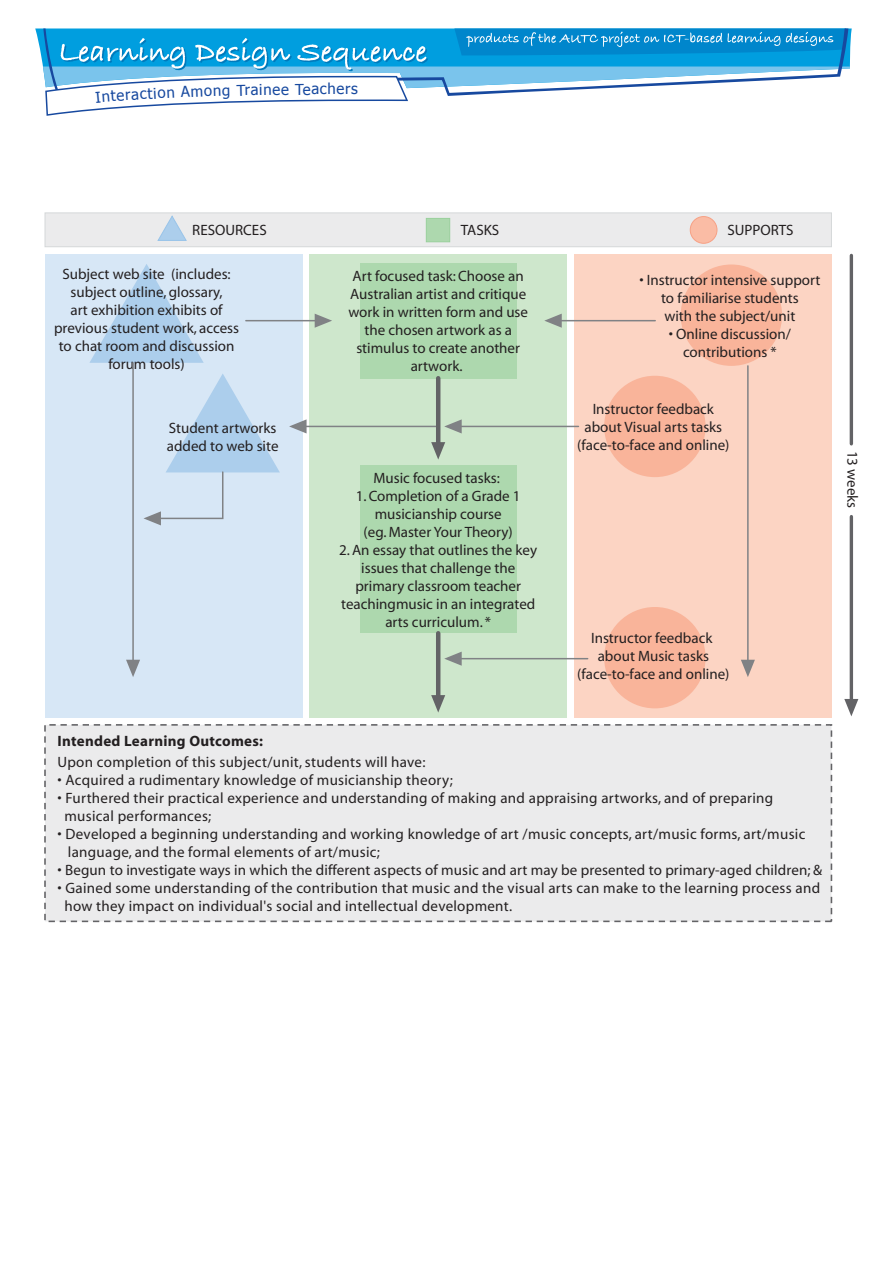
<style>
.page{position:relative;width:893px;height:1263px;background:#fff}
.page>*{position:absolute;margin:0;border:0;box-sizing:border-box;transform-origin:0 0}
.t1{font:15px/18px "Myriad";color:#231f20;text-align:center}
.t2{font:15px/18px "Myriad";letter-spacing:.02em;color:#231f20}
.t3{font:15px "Tahoma";letter-spacing:.035em;color:#17499f}
.t4{font:700 15px "Myriad";letter-spacing:.02em;color:#231f20}
</style>
<div class="page">
<div style="left:45px;top:254px;width:257px;height:463px;background:#d7e7f6"></div>
<div style="left:310px;top:254px;width:257px;height:463px;background:#cee7cc"></div>
<div style="left:360px;top:263px;width:157px;height:115px;background:#add8ae"></div>
<div style="left:574px;top:254px;width:257px;height:463px;background:#fcd4c3"></div>
<div style="left:681px;top:264px;width:101px;height:102px;background:#f9b49a;border-radius:50%"></div>
<svg style="left:89px;top:264px;width:115px;height:99px"></svg>
<div style="left:360px;top:466px;width:157px;height:167px;background:#add8ae"></div>
<div style="left:604px;top:376px;width:101px;height:101px;background:#f9b49a;border-radius:50%"></div>
<div style="left:604px;top:607px;width:101px;height:101px;background:#f9b49a;border-radius:50%"></div>
<svg style="left:315px;top:314px;width:17px;height:14px"></svg>
<hr style="left:246px;top:320px;width:71px;height:1px;background:#808285">
<svg style="left:544px;top:314px;width:18px;height:14px"></svg>
<hr style="left:559px;top:320px;width:96px;height:1px;background:#808285">
<svg style="left:444px;top:419px;width:18px;height:14px"></svg>
<hr style="left:459px;top:426px;width:119px;height:1px;background:#808285">
<svg style="left:444px;top:652px;width:18px;height:14px"></svg>
<hr style="left:459px;top:658px;width:129px;height:1px;background:#808285">
<svg style="left:289px;top:419px;width:18px;height:14px"></svg>
<hr style="left:304px;top:426px;width:134px;height:1px;background:#808285">
<svg style="left:144px;top:374px;width:136px;height:151px"></svg>
<svg style="left:431px;top:442px;width:14px;height:18px"></svg>
<hr style="left:436px;top:378px;width:4px;height:67px;background:#636366">
<svg style="left:431px;top:695px;width:14px;height:17px"></svg>
<hr style="left:436px;top:633px;width:4px;height:65px;background:#636366">
<svg style="left:844px;top:699px;width:14px;height:17px"></svg>
<hr style="left:850px;top:517px;width:3px;height:184px;background:#636366">
<hr style="left:850px;top:255px;width:3px;height:189px;background:#636366">
<svg style="left:741px;top:660px;width:14px;height:17px"></svg>
<hr style="left:747px;top:366px;width:2px;height:296px;background:#808285">
<svg style="left:126px;top:660px;width:14px;height:17px"></svg>
<hr style="left:132px;top:363px;width:2px;height:299px;background:#808285">
<div style="left:44px;top:724px;width:788px;height:198px;background:#ebebec;border:2px dashed #636366"></div>
<div style="left:45px;top:212px;width:787px;height:35px;background:#ebebec;border:1px solid #d5d8d9"></div>
<svg style="left:157px;top:215px;width:30px;height:26px"></svg>
<div style="left:690px;top:216px;width:27px;height:28px;background:#fabca5;border:1px solid #f7a185;border-radius:50%"></div>
<div style="left:426px;top:218px;width:24px;height:24px;background:#add8ae;border:1px solid #99d09c"></div>
<svg style="left:43px;top:28px;width:807px;height:88px"></svg>
<p class="t3" style="left:110px;top:86px;width:30px;rotate:-4deg">tera</p>
<p class="t3" style="left:139px;top:84px;width:36px;rotate:-3deg">ction</p>
<p class="t3" style="left:181px;top:82px;width:51px;rotate:-2deg">Among</p>
<p class="t3" style="left:236px;top:80px;width:54px;rotate:-1deg">Trainee</p>
<p class="t3" style="left:295px;top:79px;width:64px">Teachers</p>
<p class="t1" style="left:192px;top:222px;width:76px">RESOURCES</p>
<p class="t1" style="left:461px;top:222px;width:40px">TASKS</p>
<p class="t1" style="left:727px;top:222px;width:68px">SUPPORTS</p>
<p class="t1" style="left:54px;top:266px;width:187px">Subject web site (includes: subject outline, glossary,<br>art exhibition exhibits of previous student work, access to chat room and discussion forum tools)</p>
<p class="t1" style="left:167px;top:419px;width:113px;text-align:left">Student artworks added to web site</p>
<p class="t1" style="left:348px;top:267px;width:181px">Art focused task:Choose an<br>Australian artist and critique work in written form and use the chosen artwork as a stimulus to create another artwork.</p>
<p class="t1" style="left:339px;top:470px;width:199px">Music focused tasks:<br>1.Completion of a Grade 1 musicianship course<br>(eg. Master Your Theory)<br>2.An essay that outlines the key issues that challenge the primary classroom teacher teachingmusic in an integrated arts curriculum. *</p>
<p class="t1" style="left:639px;top:272px;width:182px">• Instructor intensive support to familiarise students<br>with the subject/unit</p>
<p class="t1" style="left:669px;top:326px;width:124px">• Online discussion/ contributions *</p>
<p class="t1" style="left:577px;top:401px;width:154px">Instructor feedback about Visual arts tasks (face-to-face and online)</p>
<p class="t1" style="left:577px;top:629px;width:154px">Instructor feedback about Music tasks (face-to-face and online)</p>
<p class="t4" style="left:57px;top:733px;width:207px">Intended Learning Outcomes:</p>
<p class="t2" style="left:57px;top:753px;width:370px">Upon completion of this subject/unit, students will have:</p>
<p class="t2" style="left:57px;top:771px;width:397px">• Acquired a rudimentary knowledge of musicianship theory;</p>
<p class="t2" style="left:64px;top:789px;width:710px;text-indent:-7px">• Furthered their practical experience and understanding of making and appraising artworks, and of preparing musical performances;</p>
<p class="t2" style="left:68px;top:825px;width:739px;text-indent:-10px">• Developed a beginning understanding and working knowledge of art /music concepts, art/music forms, art/music language, and the formal elements of art/music;</p>
<p class="t1" style="left:57px;top:861px;width:766px">• Begun to investigate ways in which the different aspects of music and art may be presented to primary-aged children; &amp;</p>
<p class="t2" style="left:64px;top:879px;width:757px;text-indent:-7px">• Gained some understanding of the contribution that music and the visual arts can make to the learning process and how they impact on individual's social and intellectual development.</p>
<p class="t1" style="left:861px;top:451px;width:59px;rotate:90deg">13 weeks</p>
</div>
